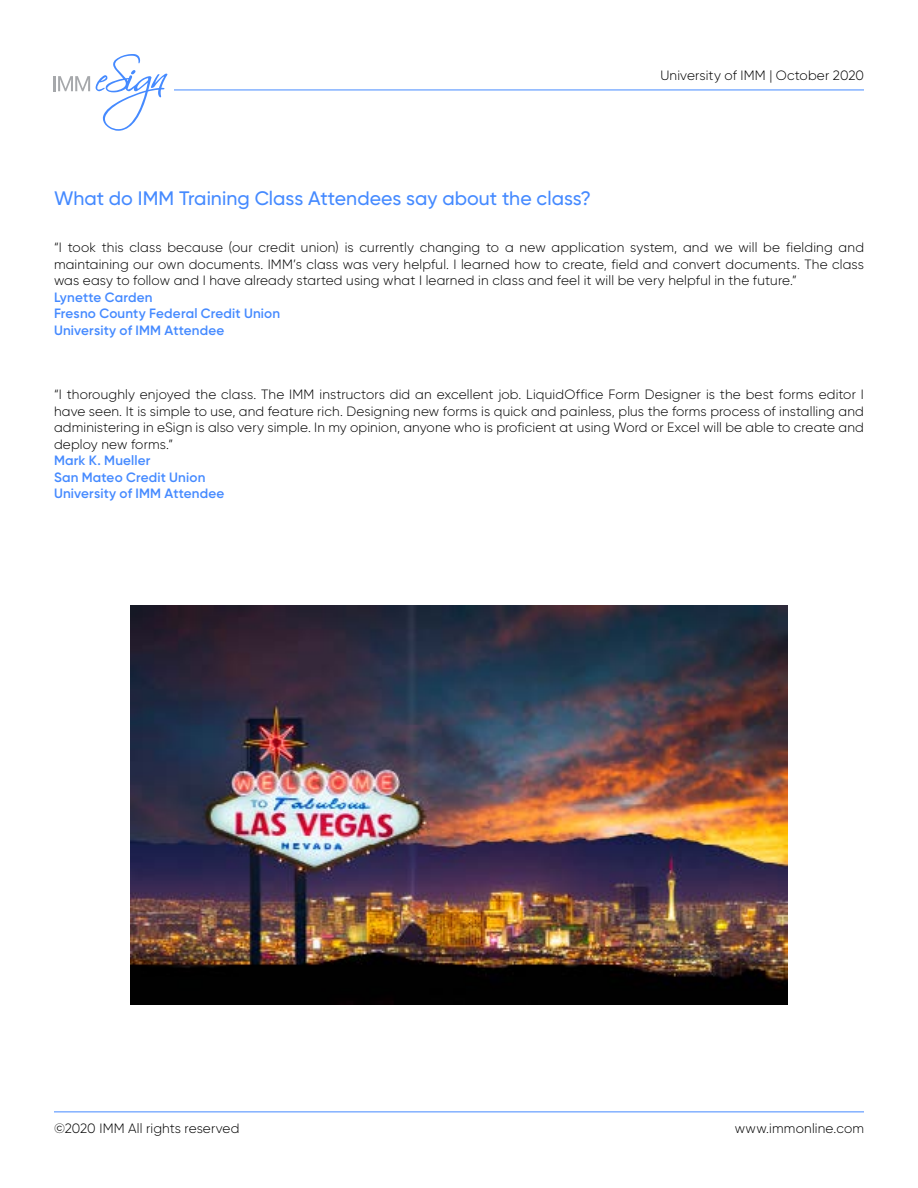
<style>
.page{position:relative;width:918px;height:1188px;background:#fff}
.page>*{position:absolute;margin:0;border:0;box-sizing:border-box;transform-origin:0 0}
.Body_Header{font:500 19.5px "Gilroy";color:#458aff}
.Body{font:300 13.5px/16.5px "Gilroy";letter-spacing:.01em;color:#000;text-align:justify}
.Body-2{font:600 13.5px "Gilroy";letter-spacing:.015em;color:#458aff}
</style>
<div class="page">
<hr style="left:174px;top:90px;width:690px;height:1px;background:#458aff">
<svg style="left:54px;top:76px;width:36px;height:15px"></svg>
<svg style="left:96px;top:54px;width:71px;height:77px"></svg>
<hr style="left:54px;top:1112px;width:810px;height:1px;background:#458aff">
<img style="left:130px;top:605px;width:658px;height:399px">
<p class="Body" style="left:660px;top:67px;width:205px">University of IMM | October 2020</p>
<p class="Body_Header" style="left:54px;top:186px;width:539px">What do IMM Training Class Attendees say about the class?</p>
<p class="Body" style="left:54px;top:239px;width:812px">“I took this class because (our credit union) is currently changing to a new application system, and we will be fielding and maintaining our own documents. IMM’s class was very helpful. I learned how to create, field and convert documents. The class was easy to follow and I have already started using what I learned in class and feel it will be very helpful in the future.”</p>
<p class="Body-2" style="left:54px;top:289px;width:100px">Lynette Carden</p>
<p class="Body-2" style="left:54px;top:305px;width:228px">Fresno County Federal Credit Union</p>
<p class="Body-2" style="left:54px;top:322px;width:172px">University of IMM Attendee</p>
<p class="Body" style="left:54px;top:386px;width:812px">“I thoroughly enjoyed the class. The IMM instructors did an excellent job. LiquidOffice Form Designer is the best forms editor I have seen. It is simple to use, and feature rich. Designing new forms is quick and painless, plus the forms process of installing and administering in eSign is also very simple. In my opinion, anyone who is proficient at using Word or Excel will be able to create and deploy new forms.”</p>
<p class="Body-2" style="left:54px;top:452px;width:98px">Mark K. Mueller</p>
<p class="Body-2" style="left:54px;top:469px;width:153px">San Mateo Credit Union</p>
<p class="Body-2" style="left:54px;top:485px;width:172px">University of IMM Attendee</p>
<p class="Body" style="left:54px;top:1120px;width:187px">©2020 IMM All rights reserved</p>
<p class="Body" style="left:735px;top:1120px;width:131px">www.immonline.com</p>
</div>
